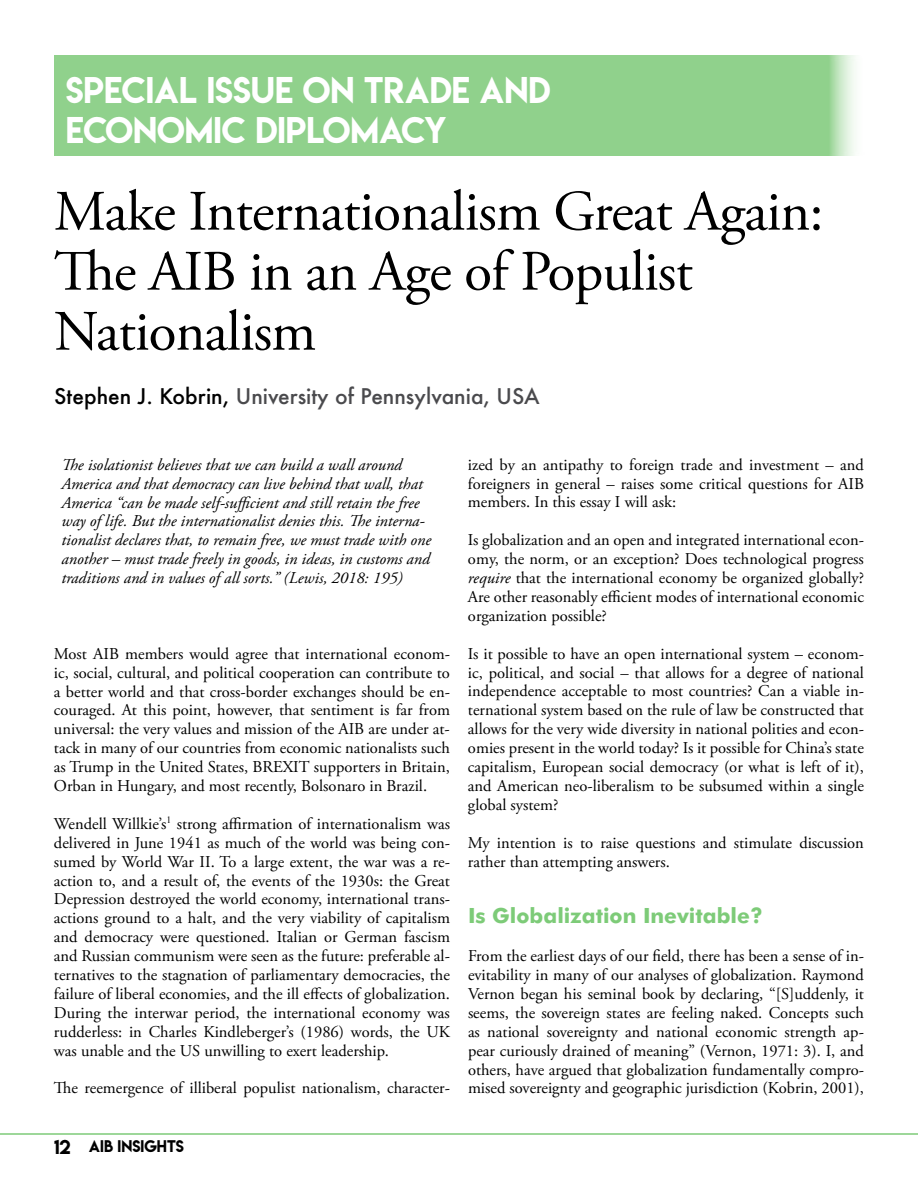
<style>
.page{position:relative;width:918px;height:1188px;background:#fff}
.page>*{position:absolute;margin:0;border:0;box-sizing:border-box;transform-origin:0 0}
.t1{font:57px/60px "Adobe Garamond Pro";letter-spacing:-.015em;color:#000}
.t2{font:33px/39.6px "Lemon Milk";color:#fff}
.t3{font:500 21px "Futura";color:#4a4a4d}
.t4{font:700 21px "Futura BT";color:#7dcb78}
.t5{font:16.5px/18.9px "Adobe Garamond Pro";color:#000;text-align:justify}
.t6{font:italic 16.5px/18.9px "Adobe Garamond Pro";color:#000}
.t7{font:15px "Lemon Milk";color:#000}
.s1{color:#000}
.s2{font-size:18px}
.s3{font-style:italic}
</style>
<div class="page">
<hr style="left:0;top:1133px;width:918px;height:2px;background:#7dcb78">
<div style="left:54px;top:56px;width:811px;height:100px;background:#90d18c"></div>
<h2 class="t2" style="left:66px;top:70px;width:487px">SPECIAL ISSUE ON TRADE AND<br>ECONOMIC DIPLOMACY</h2>
<h1 class="t1" style="left:54px;top:184px;width:771px">Make Internationalism Great Again:<br>The AIB in an Age of Populist<br>Nationalism</h1>
<p class="t3" style="left:54px;top:381px;width:487px"><span class="s1">Stephen J. Kobrin,</span> University of Pennsylvania, USA</p>
<p class="t6" style="left:62px;top:456px;width:371px">The isolationist believes that we can build a wall around America and that democracy can live behind that wall, that America “can be made self-sufficient and still retain the free way of life. But the internationalist denies this. The interna&shy;tionalist declares that, to remain free, we must trade with one another – must trade freely in goods, in ideas, in customs and traditions and in values of all sorts.” (Lewis, 2018: 195)</p>
<p class="t5" style="left:54px;top:645px;width:398px">Most AIB members would agree that international econom&shy;ic, social, cultural, and political cooperation can contribute to a better world and that cross-border exchanges should be en&shy;couraged. At this point, however, that sentiment is far from universal: the very values and mission of the AIB are under at&shy;tack in many of our countries from economic nationalists such as Trump in the United States, BREXIT supporters in Britain, Orban in Hungary, and most recently, Bolsonaro in Brazil.</p>
<p class="t5" style="left:54px;top:815px;width:398px">Wendell Willkie’s<sup>1</sup> strong affirmation of internationalism was delivered in June 1941 as much of the world was being con&shy;sumed by World War II. To a large extent, the war was a re&shy;action to, and a result of, the events of the 1930s: the Great Depression destroyed the world economy, international trans&shy;actions ground to a halt, and the very viability of capitalism and democracy were questioned. Italian or German fascism and Russian communism were seen as the future: preferable al&shy;ternatives to the stagnation of parliamentary democracies, the failure of liberal economies, and the ill effects of globalization.<br>During the interwar period, the international economy was rudderless: in Charles Kindleberger’s (1986) words, the UK was unable and the US unwilling to exert leadership.</p>
<p class="t5" style="left:54px;top:1079px;width:398px">The reemergence of illiberal populist nationalism, character-</p>
<p class="t7" style="left:54px;top:1135px;width:131px"><span class="s2">12</span> AIB INSIGHTS</p>
<p class="t5" style="left:468px;top:456px;width:397px">ized by an antipathy to foreign trade and investment – and foreigners in general – raises some critical questions for AIB members. In this essay I will ask:</p>
<p class="t5" style="left:468px;top:531px;width:398px">Is globalization and an open and integrated international econ&shy;omy, the norm, or an exception? Does technological progress <span class="s3">require</span> that the international economy be organized globally?<br>Are other reasonably efficient modes of international economic organization possible?</p>
<p class="t5" style="left:468px;top:645px;width:398px">Is it possible to have an open international system – econom&shy;ic, political, and social – that allows for a degree of national independence acceptable to most countries? Can a viable in&shy;ternational system based on the rule of law be constructed that allows for the very wide diversity in national polities and econ&shy;omies present in the world today? Is it possible for China’s state capitalism, European social democracy (or what is left of it), and American neo-liberalism to be subsumed within a single global system?</p>
<p class="t5" style="left:468px;top:834px;width:397px">My intention is to raise questions and stimulate discussion rather than attempting answers.</p>
<p class="t4" style="left:468px;top:903px;width:296px">Is Globalization Inevitable?</p>
<p class="t5" style="left:468px;top:947px;width:398px">From the earliest days of our field, there has been a sense of in&shy;evitability in many of our analyses of globalization. Raymond Vernon began his seminal book by declaring, “[S]uddenly, it seems, the sovereign states are feeling naked. Concepts such as national sovereignty and national economic strength ap&shy;pear curiously drained of meaning” (Vernon, 1971: 3). I, and others, have argued that globalization fundamentally compro&shy;mised sovereignty and geographic jurisdiction (Kobrin, 2001),</p>
</div>
